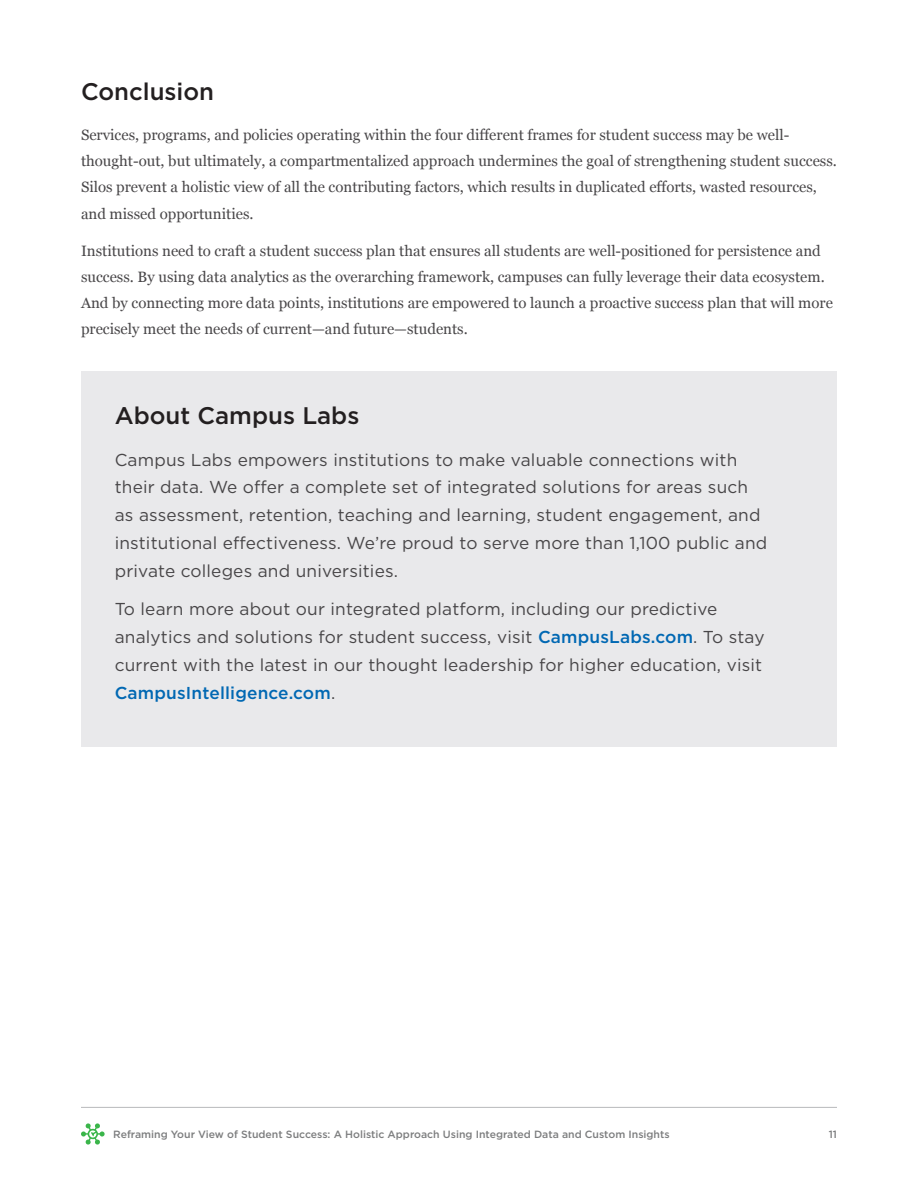
<style>
.page{position:relative;width:918px;height:1188px;background:#fff}
.page>*{position:absolute;margin:0;border:0;box-sizing:border-box;transform-origin:0 0}
.t1{font:500 24px "Gotham";color:#231f20}
.CTA{font:17.25px/27.8px "Gotham";letter-spacing:.01em;color:#484648}
.Body_Copy{font:15px/26.2px "Georgia";color:#484648}
.t2{font:500 10.5px "Gotham";color:#7c7d7e}
.s1{font-weight:500;color:#0168b3}
</style>
<div class="page">
<svg style="left:81px;top:1123px;width:24px;height:22px"></svg>
<hr style="left:81px;top:1107px;width:756px;height:1px;background:#b8b9bb">
<div style="left:81px;top:372px;width:756px;height:375px;background:#e9e9eb"></div>
<p class="t1" style="left:81px;top:76px;width:135px">Conclusion</p>
<p class="Body_Copy" style="left:81px;top:121px;width:757px">Services, programs, and policies operating within the four different frames for student success may be well&shy;thought-out, but ultimately, a compartmentalized approach undermines the goal of strengthening student success.<br>Silos prevent a holistic view of all the contributing factors, which results in duplicated efforts, wasted resources, and missed opportunities.</p>
<p class="Body_Copy" style="left:81px;top:237px;width:753px">Institutions need to craft a student success plan that ensures all students are well-positioned for persistence and success. By using data analytics as the overarching framework, campuses can fully leverage their data ecosystem.<br>And by connecting more data points, institutions are empowered to launch a proactive success plan that will more precisely meet the needs of current—and future—students.</p>
<p class="t1" style="left:115px;top:400px;width:246px">About Campus Labs</p>
<p class="CTA" style="left:115px;top:445px;width:654px">Campus Labs empowers institutions to make valuable connections with their data. We offer a complete set of integrated solutions for areas such as assessment, retention, teaching and learning, student engagement, and institutional effectiveness. We’re proud to serve more than 1,100 public and private colleges and universities.</p>
<p class="CTA" style="left:115px;top:595px;width:651px">To learn more about our integrated platform, including our predictive analytics and solutions for student success, visit <span class="s1">CampusLabs.com</span>. To stay current with the latest in our thought leadership for higher education, visit <span class="s1">CampusIntelligence.com</span>.</p>
<p class="t2" style="left:113px;top:1128px;width:558px">Reframing Your View of Student Success: A Holistic Approach Using Integrated Data and Custom Insights</p>
<p class="t2" style="left:829px;top:1128px;width:10px">11</p>
</div>
